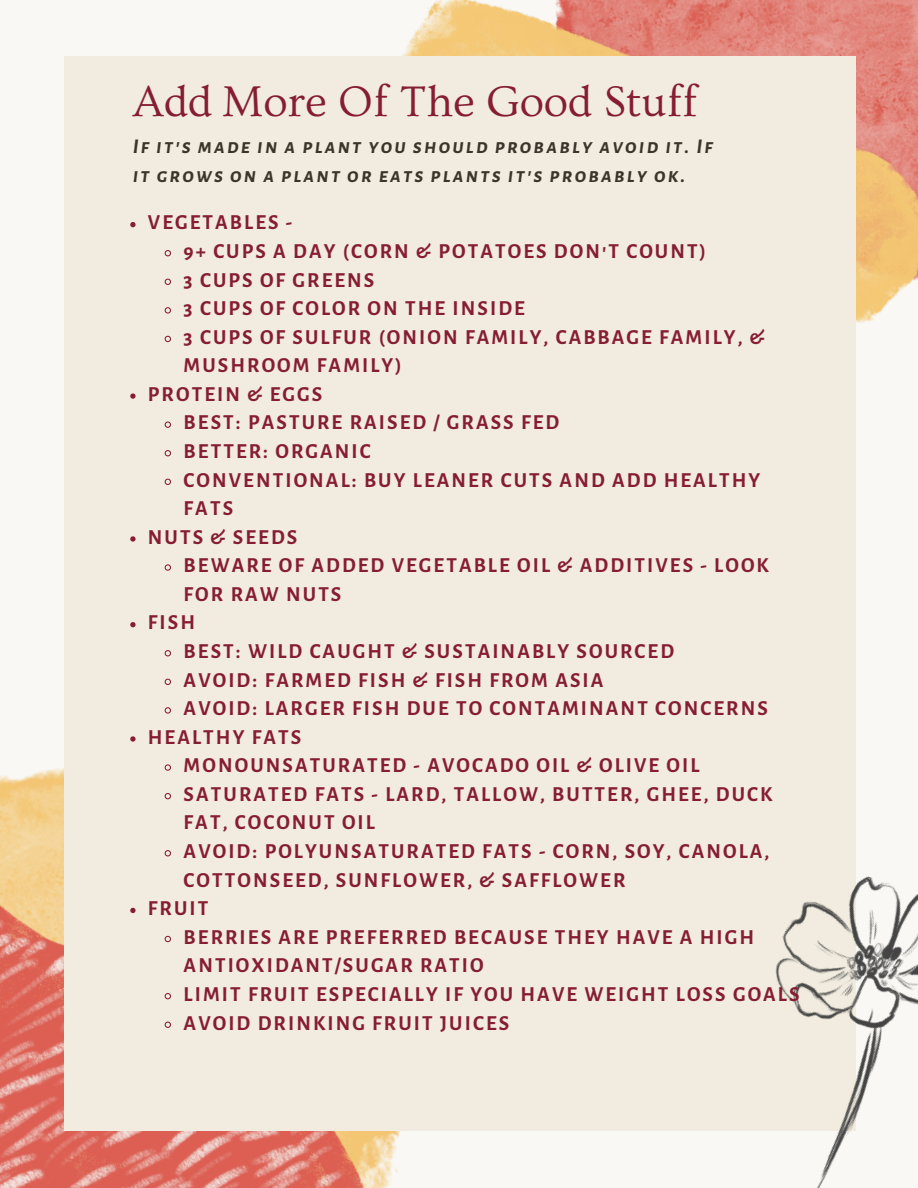
<style>
.page{position:relative;width:918px;height:1188px;background:#f9f8f4}
.page>*{position:absolute;margin:0;border:0;box-sizing:border-box;transform-origin:0 0}
.t1{font:45px "Ovo";color:#861d31}
.t2{font:700 21px "Alegreya Sans SC";letter-spacing:.1em;color:#861d31}
.t3{font:italic 700 21px/28.5px "Alegreya Sans SC";letter-spacing:.1em;color:#3b342b}
</style>
<div class="page">
<img style="left:402px;top:0;width:516px;height:323px">
<img style="left:0;top:768px;width:64px;height:106px">
<img style="left:0;top:874px;width:400px;height:314px">
<div style="left:64px;top:56px;width:792px;height:1075px;background:#f1ecdf"></div>
<img style="left:775px;top:876px;width:143px;height:312px">
<svg style="left:130px;top:222px;width:6px;height:5px"></svg>
<svg style="left:164px;top:250px;width:7px;height:7px"></svg>
<svg style="left:164px;top:278px;width:7px;height:7px"></svg>
<svg style="left:164px;top:307px;width:7px;height:7px"></svg>
<svg style="left:164px;top:335px;width:7px;height:8px"></svg>
<svg style="left:130px;top:393px;width:6px;height:6px"></svg>
<svg style="left:164px;top:421px;width:7px;height:7px"></svg>
<svg style="left:164px;top:450px;width:7px;height:7px"></svg>
<svg style="left:164px;top:478px;width:7px;height:7px"></svg>
<svg style="left:130px;top:536px;width:6px;height:6px"></svg>
<svg style="left:164px;top:564px;width:7px;height:7px"></svg>
<svg style="left:130px;top:622px;width:6px;height:5px"></svg>
<svg style="left:164px;top:650px;width:7px;height:7px"></svg>
<svg style="left:164px;top:678px;width:7px;height:7px"></svg>
<svg style="left:164px;top:707px;width:7px;height:7px"></svg>
<svg style="left:130px;top:736px;width:6px;height:6px"></svg>
<svg style="left:164px;top:764px;width:7px;height:7px"></svg>
<svg style="left:164px;top:793px;width:7px;height:7px"></svg>
<svg style="left:164px;top:850px;width:7px;height:7px"></svg>
<svg style="left:130px;top:908px;width:6px;height:5px"></svg>
<svg style="left:164px;top:935px;width:7px;height:8px"></svg>
<svg style="left:164px;top:993px;width:7px;height:7px"></svg>
<svg style="left:164px;top:1021px;width:7px;height:7px"></svg>
<h1 class="t1" style="left:133px;top:77px;width:566px">Add More Of The Good Stuff</h1>
<p class="t3" style="left:133px;top:133px;width:582px">If it's made in a plant you should probably avoid it. If it grows on a plant or eats plants it's probably ok.</p>
<p class="t2" style="left:148px;top:211px;width:146px">VEGETABLES -</p>
<p class="t2" style="left:184px;top:239px;width:524px">9+ CUPS A DAY (CORN &amp; POTATOES DON'T COUNT)</p>
<p class="t2" style="left:184px;top:268px;width:192px">3 CUPS OF GREENS</p>
<p class="t2" style="left:184px;top:296px;width:343px">3 CUPS OF COLOR ON THE INSIDE</p>
<p class="t2" style="left:184px;top:325px;width:583px">3 CUPS OF SULFUR (ONION FAMILY, CABBAGE FAMILY, &amp;</p>
<p class="t2" style="left:184px;top:353px;width:220px">MUSHROOM FAMILY)</p>
<p class="t2" style="left:148px;top:382px;width:176px">PROTEIN &amp; EGGS</p>
<p class="t2" style="left:184px;top:411px;width:377px">BEST: PASTURE RAISED / GRASS FED</p>
<p class="t2" style="left:184px;top:439px;width:189px">BETTER: ORGANIC</p>
<p class="t2" style="left:184px;top:468px;width:578px">CONVENTIONAL: BUY LEANER CUTS AND ADD HEALTHY</p>
<p class="t2" style="left:184px;top:496px;width:51px">FATS</p>
<p class="t2" style="left:148px;top:525px;width:151px">NUTS &amp; SEEDS</p>
<p class="t2" style="left:184px;top:553px;width:587px">BEWARE OF ADDED VEGETABLE OIL &amp; ADDITIVES - LOOK</p>
<p class="t2" style="left:184px;top:582px;width:159px">FOR RAW NUTS</p>
<p class="t2" style="left:148px;top:611px;width:49px">FISH</p>
<p class="t2" style="left:184px;top:639px;width:492px">BEST: WILD CAUGHT &amp; SUSTAINABLY SOURCED</p>
<p class="t2" style="left:184px;top:668px;width:421px">AVOID: FARMED FISH &amp; FISH FROM ASIA</p>
<p class="t2" style="left:184px;top:696px;width:586px">AVOID: LARGER FISH DUE TO CONTAMINANT CONCERNS</p>
<p class="t2" style="left:148px;top:725px;width:155px">HEALTHY FATS</p>
<p class="t2" style="left:184px;top:753px;width:517px">MONOUNSATURATED - AVOCADO OIL &amp; OLIVE OIL</p>
<p class="t2" style="left:184px;top:782px;width:590px">SATURATED FATS - LARD, TALLOW, BUTTER, GHEE, DUCK</p>
<p class="t2" style="left:184px;top:811px;width:193px">FAT, COCONUT OIL</p>
<p class="t2" style="left:184px;top:839px;width:587px">AVOID: POLYUNSATURATED FATS - CORN, SOY, CANOLA,</p>
<p class="t2" style="left:184px;top:868px;width:443px">COTTONSEED, SUNFLOWER, &amp; SAFFLOWER</p>
<p class="t2" style="left:148px;top:896px;width:62px">FRUIT</p>
<p class="t2" style="left:184px;top:925px;width:572px">BERRIES ARE PREFERRED BECAUSE THEY HAVE A HIGH</p>
<p class="t2" style="left:184px;top:953px;width:302px">ANTIOXIDANT/SUGAR RATIO</p>
<p class="t2" style="left:184px;top:982px;width:617px">LIMIT FRUIT ESPECIALLY IF YOU HAVE WEIGHT LOSS GOALS</p>
<p class="t2" style="left:184px;top:1011px;width:327px">AVOID DRINKING FRUIT JUICES</p>
</div>
